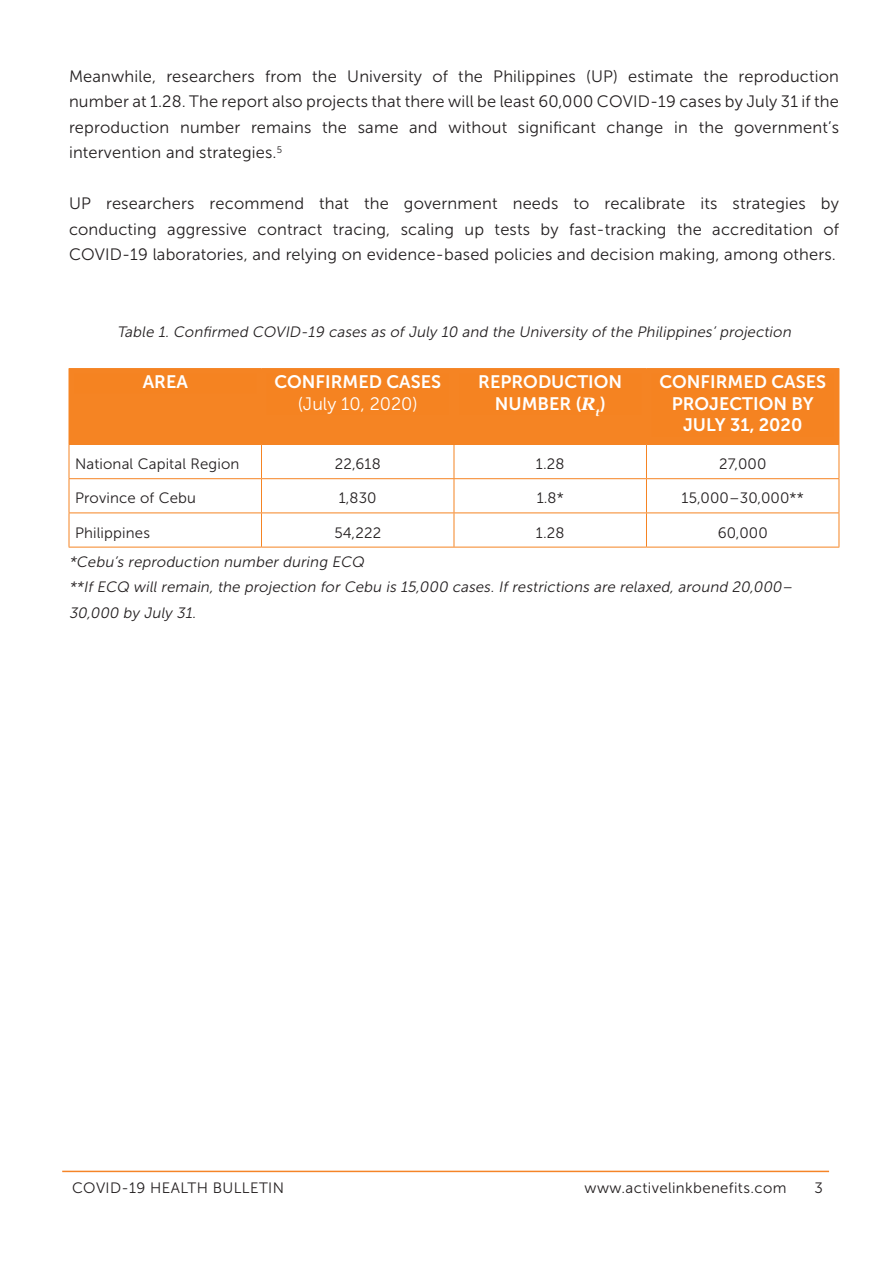
<style>
.page{position:relative;width:893px;height:1263px;background:#fff}
.page>*{position:absolute;margin:0;border:0;box-sizing:border-box;transform-origin:0 0}
.t1{font:18px/21.6px "Museo Sans 700";color:#fff;text-align:center}
.t2{font:18px "Museo Sans 300";color:#fff}
.t3{font:16.5px/25.5px "Museo Sans 300";letter-spacing:.01em;color:#231f20;text-align:justify}
.t4{font:italic 15px/25.5px "Museo Sans 300";color:#231f20}
.t5{font:15px "Museo Sans 300";letter-spacing:.01em;color:#231f20}
.s1{font-family:"Georgia";font-weight:700;font-style:italic}
</style>
<div class="page">
<hr style="left:62px;top:1171px;width:767px;height:1px;background:#f58427">
<div style="left:70px;top:369px;width:769px;height:75px;background:#f58423"></div>
<hr style="left:69px;top:368px;width:192px;height:1px;background:#f58423">
<hr style="left:69px;top:369px;width:1px;height:75px;background:#f58423">
<hr style="left:261px;top:368px;width:193px;height:1px;background:#f58423">
<hr style="left:261px;top:369px;width:1px;height:75px;background:#f58423">
<hr style="left:454px;top:368px;width:192px;height:1px;background:#f58423">
<hr style="left:454px;top:369px;width:1px;height:75px;background:#f58423">
<hr style="left:646px;top:368px;width:193px;height:1px;background:#f58423">
<hr style="left:646px;top:369px;width:1px;height:75px;background:#f58423">
<hr style="left:839px;top:369px;width:1px;height:75px;background:#f58423">
<hr style="left:69px;top:444px;width:192px;height:1px;background:#f58423">
<hr style="left:69px;top:445px;width:1px;height:33px;background:#f58423">
<hr style="left:261px;top:444px;width:193px;height:1px;background:#f58423">
<hr style="left:261px;top:445px;width:1px;height:33px;background:#f58423">
<hr style="left:454px;top:444px;width:192px;height:1px;background:#f58423">
<hr style="left:454px;top:445px;width:1px;height:33px;background:#f58423">
<hr style="left:646px;top:444px;width:193px;height:1px;background:#f58423">
<hr style="left:646px;top:445px;width:1px;height:33px;background:#f58423">
<hr style="left:839px;top:445px;width:1px;height:33px;background:#f58423">
<hr style="left:69px;top:478px;width:192px;height:1px;background:#f58423">
<hr style="left:69px;top:479px;width:1px;height:33px;background:#f58423">
<hr style="left:261px;top:478px;width:193px;height:1px;background:#f58423">
<hr style="left:261px;top:479px;width:1px;height:33px;background:#f58423">
<hr style="left:454px;top:478px;width:192px;height:1px;background:#f58423">
<hr style="left:454px;top:479px;width:1px;height:33px;background:#f58423">
<hr style="left:646px;top:478px;width:193px;height:1px;background:#f58423">
<hr style="left:646px;top:479px;width:1px;height:33px;background:#f58423">
<hr style="left:839px;top:479px;width:1px;height:33px;background:#f58423">
<hr style="left:69px;top:512px;width:192px;height:1px;background:#f58423">
<hr style="left:69px;top:513px;width:1px;height:34px;background:#f58423">
<hr style="left:261px;top:512px;width:193px;height:1px;background:#f58423">
<hr style="left:261px;top:513px;width:1px;height:34px;background:#f58423">
<hr style="left:454px;top:512px;width:192px;height:1px;background:#f58423">
<hr style="left:454px;top:513px;width:1px;height:34px;background:#f58423">
<hr style="left:646px;top:512px;width:193px;height:1px;background:#f58423">
<hr style="left:646px;top:513px;width:1px;height:34px;background:#f58423">
<hr style="left:839px;top:513px;width:1px;height:34px;background:#f58423">
<hr style="left:69px;top:547px;width:192px;height:1px;background:#f58423">
<hr style="left:261px;top:547px;width:193px;height:1px;background:#f58423">
<hr style="left:454px;top:547px;width:192px;height:1px;background:#f58423">
<hr style="left:646px;top:547px;width:193px;height:1px;background:#f58423">
<div style="left:75px;top:375px;width:180px;height:18px;background:#f58321"></div>
<div style="left:74px;top:374px;width:182px;height:19px;border:2px solid #f58321"></div>
<div style="left:267px;top:374px;width:182px;height:41px;background:#f58321"></div>
<div style="left:459px;top:374px;width:182px;height:41px;background:#f58321"></div>
<div style="left:652px;top:374px;width:182px;height:62px;background:#f58321"></div>
<p class="t3" style="left:69px;top:63px;width:771px">Meanwhile, researchers from the University of the Philippines (UP) estimate the reproduction number at 1.28. The report also projects that there will be least 60,000 COVID-19 cases by July 31 if the reproduction number remains the same and without significant change in the government’s intervention and strategies.<sup>5</sup></p>
<p class="t3" style="left:69px;top:191px;width:771px">UP researchers recommend that the government needs to recalibrate its strategies by conducting aggressive contract tracing, scaling up tests by fast-tracking the accreditation of COVID-19 laboratories, and relying on evidence-based policies and decision making, among others.</p>
<p class="t4" style="left:117px;top:319px;width:678px">Table 1. Confirmed COVID-19 cases as of July 10 and the University of the Philippines’ projection</p>
<p class="t1" style="left:143px;top:371px;width:47px">AREA</p>
<p class="t1" style="left:274px;top:371px;width:168px">CONFIRMED CASES</p>
<p class="t2" style="left:298px;top:394px;width:121px">(July 10, 2020)</p>
<p class="t1" style="left:478px;top:371px;width:145px">REPRODUCTION<br>NUMBER (<span class="s1">R</span><sub>t</sub>)</p>
<p class="t1" style="left:659px;top:371px;width:168px">CONFIRMED CASES<br>PROJECTION BY</p>
<p class="t1" style="left:683px;top:414px;width:121px">JULY 31, 2020</p>
<p class="t5" style="left:75px;top:456px;width:166px">National Capital Region</p>
<p class="t5" style="left:335px;top:456px;width:47px">22,618</p>
<p class="t5" style="left:536px;top:456px;width:30px">1.28</p>
<p class="t5" style="left:719px;top:456px;width:49px">27,000</p>
<p class="t5" style="left:75px;top:490px;width:123px">Province of Cebu</p>
<p class="t5" style="left:339px;top:490px;width:39px">1,830</p>
<p class="t5" style="left:537px;top:490px;width:29px">1.8*</p>
<p class="t5" style="left:681px;top:490px;width:124px">15,000–30,000**</p>
<p class="t5" style="left:75px;top:524px;width:77px">Philippines</p>
<p class="t5" style="left:334px;top:524px;width:48px">54,222</p>
<p class="t5" style="left:536px;top:524px;width:30px">1.28</p>
<p class="t5" style="left:718px;top:524px;width:52px">60,000</p>
<p class="t4" style="left:69px;top:549px;width:299px">*Cebu’s reproduction number during ECQ</p>
<p class="t4" style="left:69px;top:575px;width:728px">**If ECQ will remain, the projection for Cebu is 15,000 cases. If restrictions are relaxed, around 20,000–<br>30,000 by July 31.</p>
<p class="t5" style="left:72px;top:1180px;width:213px">COVID-19 HEALTH BULLETIN</p>
<p class="t5" style="left:585px;top:1180px;width:203px">www.activelinkbenefits.com</p>
<p class="t5" style="left:814px;top:1180px;width:10px">3</p>
</div>
